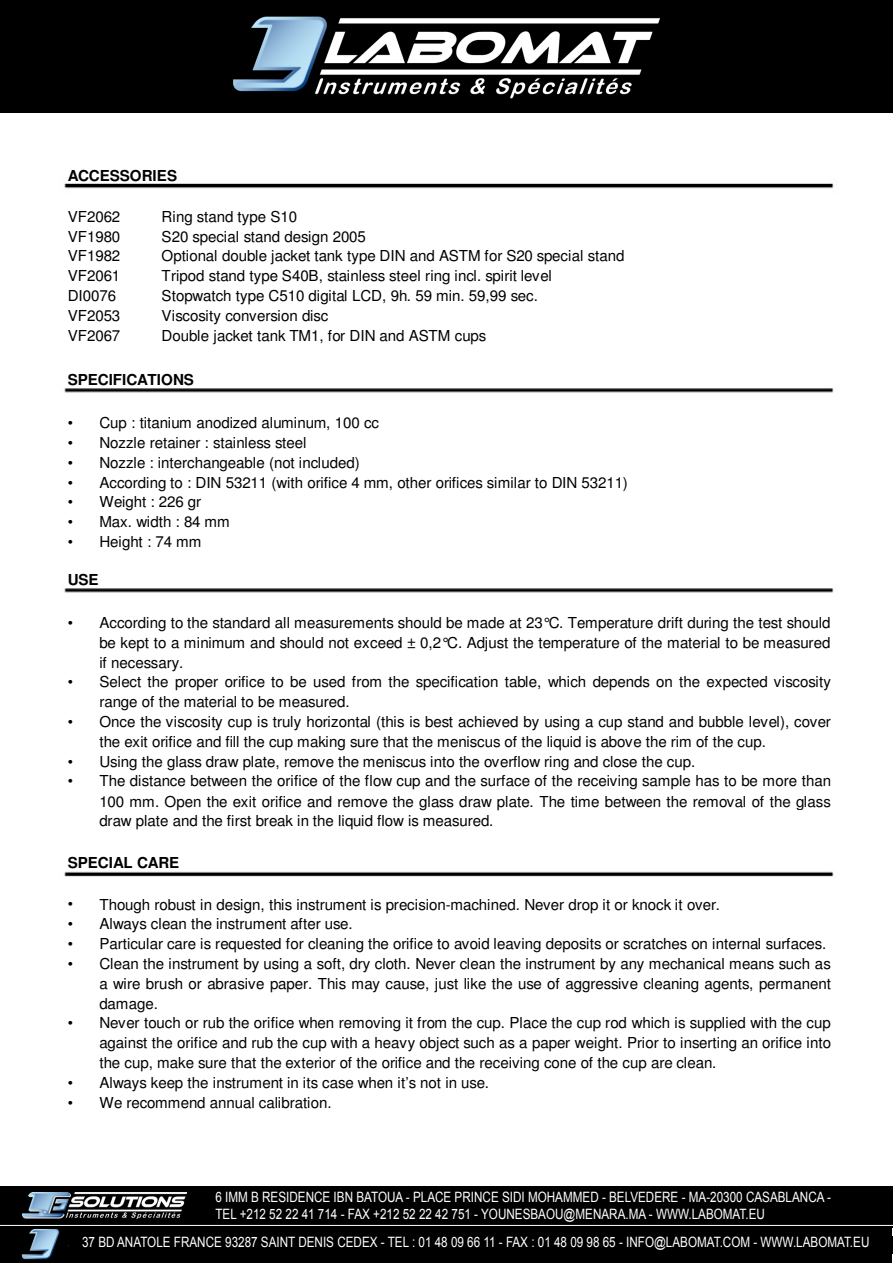
<style>
.page{position:relative;width:893px;height:1263px;background:#fff}
.page>*{position:absolute;margin:0;border:0;box-sizing:border-box;transform-origin:0 0}
.t1{font:15.15px/19.8px "Helvetica";letter-spacing:-.01em;color:#000}
.t2{font:700 15.15px "Helvetica";color:#000}
.t3{font:14.25px/17.1px "Arial";color:#fff;scale:.82 1}
</style>
<div class="page">
<div style="left:0;top:1186px;width:893px;height:41px;background:#000"></div>
<img style="left:0;top:0;width:893px;height:113px">
<div style="left:0;top:1227px;width:892px;height:35px;background:#000"></div>
<img style="left:23px;top:1193px;width:163px;height:25px">
<div style="left:69px;top:1236px;width:824px;height:17px;background:#000"></div>
<hr style="left:0;top:1225px;width:893px;height:1px;background:#fff">
<img style="left:64px;top:183px;width:773px;height:694px">
<p class="t2" style="left:68px;top:170px;width:111px">ACCESSORIES</p>
<p class="t1" style="left:162px;top:208px;width:464px">Ring stand type S10<br>S20 special stand design 2005<br>Optional double jacket tank type DIN and ASTM for S20 special stand Tripod stand type S40B, stainless steel ring incl. spirit level Stopwatch type C510 digital LCD, 9h. 59 min. 59,99 sec.<br>Viscosity conversion disc<br>Double jacket tank TM1, for DIN and ASTM cups</p>
<p class="t2" style="left:68px;top:374px;width:128px">SPECIFICATIONS</p>
<p class="t1" style="left:68px;top:414px;width:7px;text-align:justify">• • • • • • •</p>
<p class="t1" style="left:99px;top:414px;width:530px">Cup : titanium anodized aluminum, 100 cc<br>Nozzle retainer : stainless steel<br>Nozzle : interchangeable (not included)<br>According to : DIN 53211 (with orifice 4 mm, other orifices similar to DIN 53211)<br>Weight : 226 gr<br>Max. width : 84 mm<br>Height : 74 mm</p>
<p class="t2" style="left:68px;top:574px;width:32px">USE</p>
<p class="t1" style="left:68px;top:614px;width:7px">•</p>
<p class="t1" style="left:68px;top:208px;width:54px">VF2062<br>VF1980<br>VF1982<br>VF2061<br>DI0076<br>VF2053<br>VF2067</p>
<p class="t1" style="left:99px;top:614px;width:733px">According to the standard all measurements should be made at 23°C. Temperature drift during the test should be kept to a minimum and should not exceed ± 0,2°C. Adjust the temperature of the material to be measured if necessary.<br>Select the proper orifice to be used from the specification table, which depends on the expected viscosity range of the material to be measured.<br>Once the viscosity cup is truly horizontal (this is best achieved by using a cup stand and bubble level), cover the exit orifice and fill the cup making sure that the meniscus of the liquid is above the rim of the cup.<br>Using the glass draw plate, remove the meniscus into the overflow ring and close the cup.<br>The distance between the orifice of the flow cup and the surface of the receiving sample has to be more than 100 mm. Open the exit orifice and remove the glass draw plate. The time between the removal of the glass draw plate and the first break in the liquid flow is measured.</p>
<p class="t2" style="left:68px;top:857px;width:113px">SPECIAL CARE</p>
<p class="t1" style="left:68px;top:895px;width:7px;text-align:justify">• • • •</p>
<p class="t1" style="left:68px;top:673px;width:7px">•</p>
<p class="t1" style="left:68px;top:713px;width:7px">•</p>
<p class="t1" style="left:68px;top:753px;width:7px">• •</p>
<p class="t1" style="left:99px;top:895px;width:733px">Though robust in design, this instrument is precision-machined. Never drop it or knock it over.<br>Always clean the instrument after use.<br>Particular care is requested for cleaning the orifice to avoid leaving deposits or scratches on internal surfaces.<br>Clean the instrument by using a soft, dry cloth. Never clean the instrument by any mechanical means such as a wire brush or abrasive paper. This may cause, just like the use of aggressive cleaning agents, permanent damage.<br>Never touch or rub the orifice when removing it from the cup. Place the cup rod which is supplied with the cup against the orifice and rub the cup with a heavy object such as a paper weight. Prior to inserting an orifice into the cup, make sure that the exterior of the orifice and the receiving cone of the cup are clean.<br>Always keep the instrument in its case when it’s not in use.<br>We recommend annual calibration.</p>
<p class="t1" style="left:68px;top:1014px;width:7px">•</p>
<p class="t1" style="left:68px;top:1074px;width:7px">• •</p>
<p class="t3" style="left:215px;top:1189px;width:752px">6 IMM B RESIDENCE IBN BATOUA - PLACE PRINCE SIDI MOHAMMED - BELVEDERE - MA-20300 CASABLANCA -<br>TEL +212 52 22 41 714 - FAX +212 52 22 42 751 - YOUNESBAOU@MENARA.MA - WWW.LABOMAT.EU</p>
<p class="t3" style="left:82px;top:1233px;width:962px">37 BD ANATOLE FRANCE 93287 SAINT DENIS CEDEX - TEL : 01 48 09 66 11 - FAX : 01 48 09 98 65 - INFO@LABOMAT.COM - WWW.LABOMAT.EU</p>
</div>
